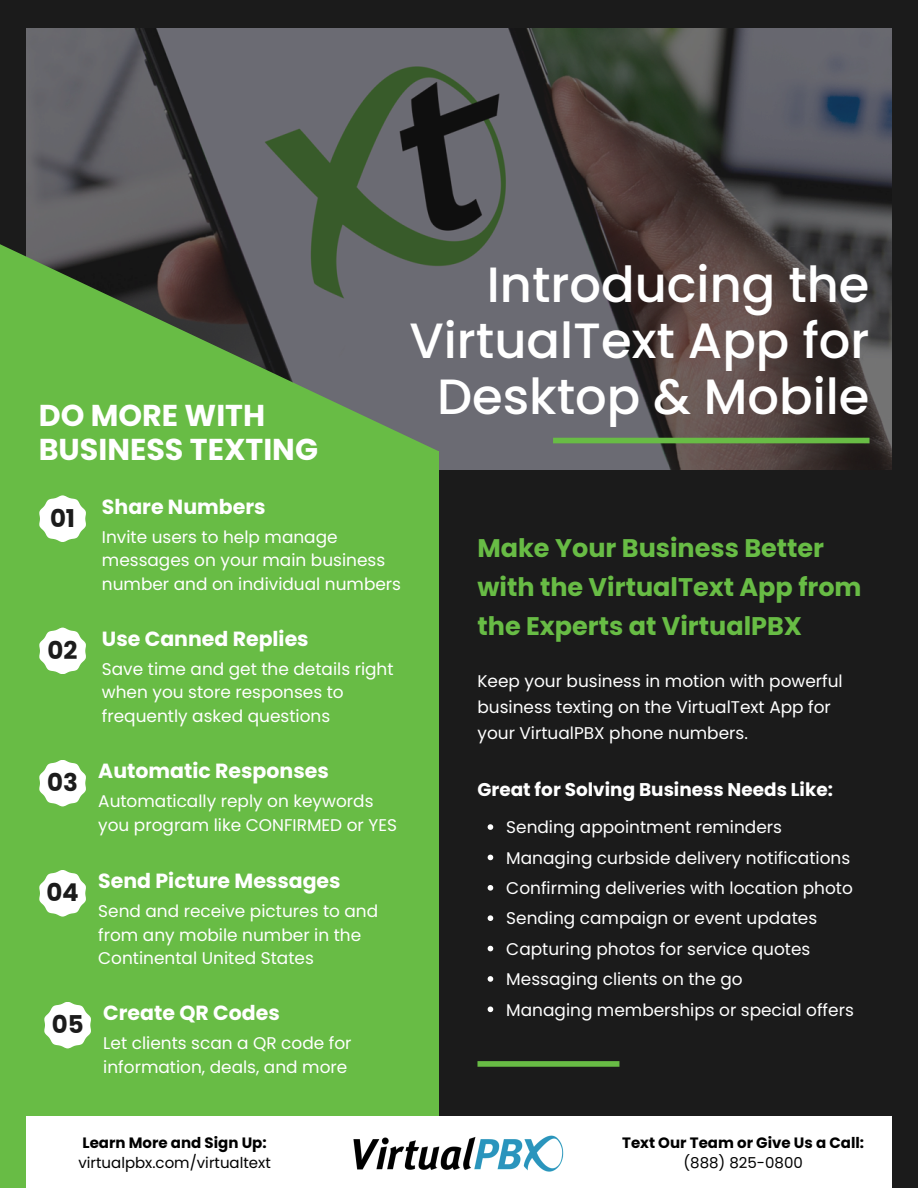
<style>
.page{position:relative;width:918px;height:1188px;background:#1b1b1b}
.page>*{position:absolute;margin:0;border:0;box-sizing:border-box;transform-origin:0 0}
.t1{font:500 49.5px/56.2px "Poppins";color:#fff;text-align:right}
.t2{font:700 30.15px "Poppins";color:#fff}
.t3{font:700 25.5px/39.3px "Poppins";color:#68bc45}
.t4{font:700 24.45px "Poppins";color:#1b1b1b}
.t5{font:700 20.55px "Poppins";color:#fff}
.t6{font:700 18.45px "Poppins";color:#fff}
.t7{font:16.95px/23.7px "Poppins";color:#fff}
.t8{font:700 15px "Poppins";color:#000}
.t9{font:15px "Poppins";color:#000}
</style>
<div class="page">
<img style="left:26px;top:29px;width:865px;height:441px">
<div style="left:0;top:451px;width:439px;height:737px;background:#68bc45"></div>
<svg style="left:0;top:193px;width:439px;height:257px"></svg>
<div style="left:553px;top:438px;width:317px;height:5px;background:#68bc45"></div>
<div style="left:477px;top:1061px;width:142px;height:6px;background:#68bc45"></div>
<svg style="left:39px;top:495px;width:47px;height:47px"></svg>
<svg style="left:39px;top:628px;width:47px;height:46px"></svg>
<svg style="left:39px;top:760px;width:47px;height:46px"></svg>
<svg style="left:39px;top:870px;width:47px;height:47px"></svg>
<div style="left:26px;top:1116px;width:865px;height:72px;background:#fff"></div>
<svg style="left:44px;top:1002px;width:47px;height:46px"></svg>
<img style="left:353px;top:1135px;width:211px;height:37px">
<hr style="left:0;top:450px;width:435px;height:3px;background:#68bc45">
<svg style="left:488px;top:824px;width:5px;height:6px"></svg>
<svg style="left:488px;top:855px;width:5px;height:5px"></svg>
<svg style="left:488px;top:885px;width:5px;height:6px"></svg>
<svg style="left:488px;top:915px;width:5px;height:6px"></svg>
<svg style="left:488px;top:946px;width:5px;height:5px"></svg>
<svg style="left:488px;top:976px;width:5px;height:6px"></svg>
<svg style="left:488px;top:1007px;width:5px;height:5px"></svg>
<svg style="left:421px;top:448px;width:21px;height:22px"></svg>
<p class="t2" style="left:39px;top:395px;width:228px">DO MORE WITH</p>
<p class="t2" style="left:39px;top:428px;width:281px">BUSINESS TEXTING</p>
<p class="t5" style="left:102px;top:492px;width:165px">Share Numbers</p>
<h4 class="t4" style="left:50px;top:501px;width:27px">01</h4>
<h6 class="t4" style="left:48px;top:633px;width:31px">02</h6>
<h4 class="t4" style="left:47px;top:765px;width:32px">03</h4>
<h6 class="t4" style="left:46px;top:875px;width:34px">04</h6>
<p class="t4" style="left:52px;top:1007px;width:33px">05</p>
<h4 class="t7" style="left:102px;top:525px;width:301px">Invite users to help manage messages on your main business number and on individual numbers</h4>
<p class="t5" style="left:102px;top:624px;width:208px">Use Canned Replies</p>
<h6 class="t7" style="left:102px;top:657px;width:293px">Save time and get the details right when you store responses to frequently asked questions</h6>
<p class="t5" style="left:98px;top:756px;width:232px">Automatic Responses</p>
<h4 class="t7" style="left:98px;top:789px;width:300px">Automatically reply on keywords you program like CONFIRMED or YES</h4>
<p class="t5" style="left:98px;top:867px;width:244px">Send Picture Messages</p>
<h6 class="t7" style="left:98px;top:899px;width:282px">Send and receive pictures to and from any mobile number in the<br>Continental United States</h6>
<p class="t5" style="left:103px;top:998px;width:178px">Create QR Codes</p>
<p class="t7" style="left:103px;top:1031px;width:250px">Let clients scan a QR code for information, deals, and more</p>
<h1 class="t1" style="left:409px;top:256px;width:462px">Introducing the<br>VirtualText App for</h1>
<h1 class="t1" style="left:437px;top:369px;width:434px">Desktop &amp; Mobile</h1>
<h4 class="t3" style="left:477px;top:528px;width:386px">Make Your Business Better with the VirtualText App from the Experts at VirtualPBX</h4>
<h6 class="t7" style="left:477px;top:668px;width:367px;line-height:25.8px">Keep your business in motion with powerful business texting on the VirtualText App for your VirtualPBX phone numbers.</h6>
<h3 class="t6" style="left:477px;top:777px;width:357px">Great for Solving Business Needs Like:</h3>
<h6 class="t7" style="left:506px;top:815px;width:277px">Sending appointment reminders</h6>
<h5 class="t7" style="left:506px;top:846px;width:345px">Managing curbside delivery notifications</h5>
<p class="t7" style="left:506px;top:876px;width:348px">Confirming deliveries with location photo</p>
<p class="t7" style="left:506px;top:907px;width:312px">Sending campaign or event updates</p>
<p class="t7" style="left:506px;top:937px;width:306px">Capturing photos for service quotes</p>
<p class="t7" style="left:506px;top:967px;width:238px">Messaging clients on the go</p>
<p class="t7" style="left:506px;top:998px;width:349px">Managing memberships or special offers</p>
<p class="t8" style="left:83px;top:1132px;width:186px">Learn More and Sign Up:</p>
<p class="t8" style="left:622px;top:1132px;width:243px">Text Our Team or Give Us a Call:</p>
<p class="t9" style="left:78px;top:1152px;width:194px">virtualpbx.com/virtualtext</p>
<p class="t9" style="left:683px;top:1152px;width:121px">(888) 825-0800</p>
</div>
